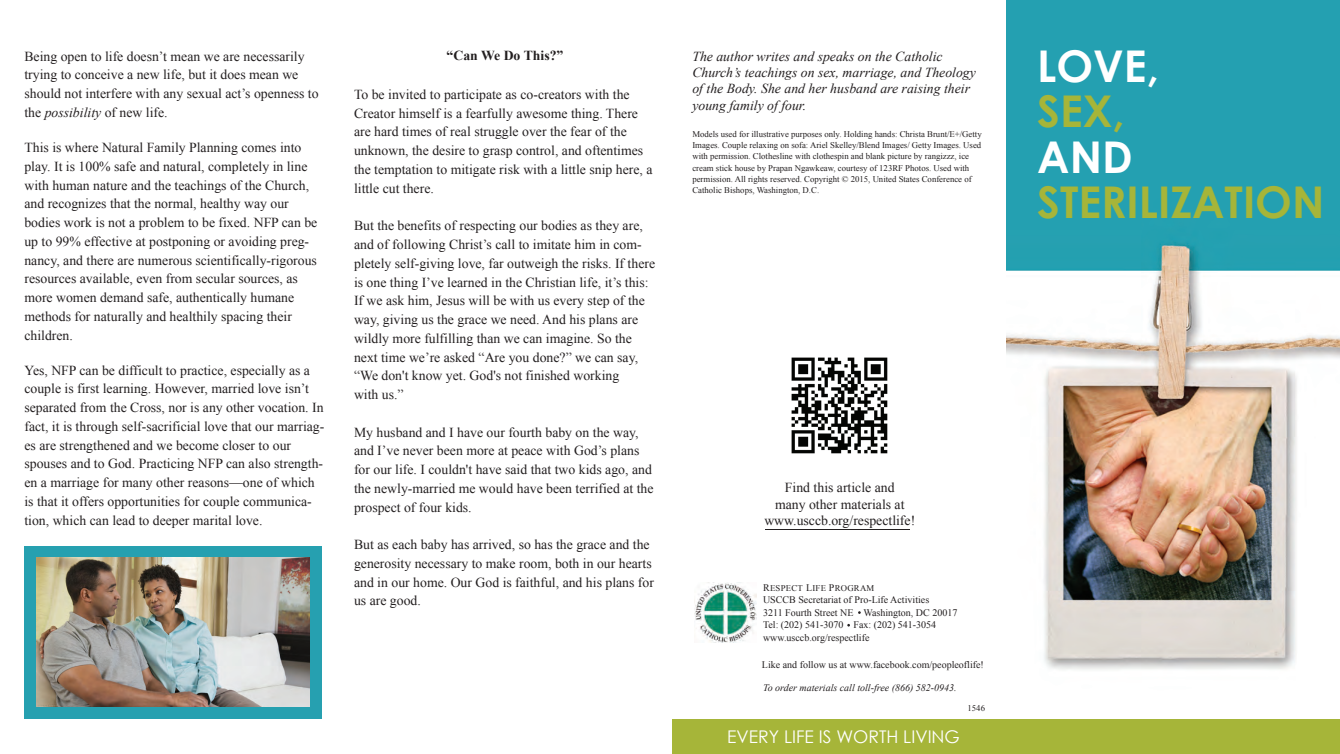
<style>
.page{position:relative;width:1340px;height:754px;background:#fff}
.page>*{position:absolute;margin:0;border:0;box-sizing:border-box;transform-origin:0 0}
.t1{font:700 43.75px "Century Gothic";color:#a6b539}
.t2{font:700 43.75px "Century Gothic";color:#fff}
.t3{font:17.5px "Century Gothic";color:#fff}
.t4{font:13.75px/18.8px "Times New Roman";color:#231f20}
.t5{font:italic 13.75px/16.2px "Times New Roman";color:#231f20}
.t6{font:700 13.75px "Times New Roman";color:#231f20}
.t7{font:10px/12.5px "Times New Roman";color:#231f20}
.t8{font:italic 10px "Times New Roman";color:#231f20}
.t9{font:8.75px/11.2px "Times New Roman";color:#231f20}
.t10{font:8.75px "Times New Roman";letter-spacing:.03em;color:#231f20}
.s1{font-style:italic}
.s2{font-size:10px}
</style>
<div class="page">
<img style="left:1006px;top:0;width:333px;height:670px">
<img style="left:694px;top:582px;width:62px;height:60px">
<div style="left:672px;top:719px;width:667px;height:35px;background:#a6b539"></div>
<div style="left:24px;top:546px;width:297px;height:173px;background:#26a0b0"></div>
<img style="left:36px;top:557px;width:273px;height:149px">
<img style="left:791px;top:357px;width:97px;height:97px">
<hr style="left:765px;top:529px;width:145px;height:1px;background:#231f20">
<p class="t4" style="left:24px;top:46px;width:296px">Being open to life doesn’t mean we are necessarily trying to conceive a new life, but it does mean we should not interfere with any sexual act’s openness to the <span class="s1">possibility</span> of new life.</p>
<p class="t4" style="left:24px;top:138px;width:294px">This is where Natural Family Planning comes into play. It is 100% safe and natural, completely in line with human nature and the teachings of the Church, and recognizes that the normal, healthy way our bodies work is not a problem to be fixed. NFP can be up to 99% effective at postponing or avoiding preg&shy;nancy, and there are numerous scientifically-rigorous resources available, even from secular sources, as more women demand safe, authentically humane methods for naturally and healthily spacing their children.</p>
<p class="t4" style="left:24px;top:360px;width:301px">Yes, NFP can be difficult to practice, especially as a couple is first learning. However, married love isn’t separated from the Cross, nor is any other vocation. In fact, it is through self-sacrificial love that our marriag&shy;es are strengthened and we become closer to our spouses and to God. Practicing NFP can also strength&shy;en a marriage for many other reasons—one of which is that it offers opportunities for couple communica&shy;tion, which can lead to deeper marital love.</p>
<p class="t6" style="left:446px;top:46px;width:118px">“Can We Do This?”</p>
<p class="t4" style="left:354px;top:84px;width:300px">To be invited to participate as co-creators with the Creator himself is a fearfully awesome thing. There are hard times of real struggle over the fear of the unknown, the desire to grasp control, and oftentimes the temptation to mitigate risk with a little snip here, a little cut there.</p>
<p class="t4" style="left:354px;top:216px;width:302px">But the benefits of respecting our bodies as they are, and of following Christ’s call to imitate him in com&shy;pletely self-giving love, far outweigh the risks. If there is one thing I’ve learned in the Christian life, it’s this:<br>If we ask him, Jesus will be with us every step of the way, giving us the grace we need. And his plans are wildly more fulfilling than we can imagine. So the next time we’re asked “Are you done?” we can say, “We don't know yet. God's not finished working<br>with us.”</p>
<p class="t4" style="left:354px;top:422px;width:301px">My husband and I have our fourth baby on the way, and I’ve never been more at peace with God’s plans for our life. I couldn't have said that two kids ago, and the newly-married me would have been terrified at the prospect of four kids.</p>
<p class="t4" style="left:354px;top:535px;width:301px">But as each baby has arrived, so has the grace and the generosity necessary to make room, both in our hearts and in our home. Our God is faithful, and his plans for us are good.</p>
<p class="t5" style="left:692px;top:48px;width:285px">The author writes and speaks on the Catholic Church’s teachings on sex, marriage, and Theology of the Body. She and her husband are raising their young family of four.</p>
<p class="t9" style="left:692px;top:128px;width:291px">Models used for illustrative purposes only. Holding hands: Christa Brunt/E+/Getty Images. Couple relaxing on sofa: Ariel Skelley/Blend Images/ Getty Images. Used with permission. Clothesline with clothespin and blank picture by rangizzz, ice cream stick house by Prapan Ngawkeaw, courtesy of 123RF Photos. Used with permission. All rights reserved. Copyright © 2015, United States Conference of Catholic Bishops, Washington, D.C.</p>
<p class="t4" style="left:764px;top:479px;width:152px;line-height:16.2px;text-align:center">Find this article and<br>many other materials at www.usccb.org/respectlife!</p>
<p class="t10" style="left:763px;top:582px;width:113px"><span class="s2">R</span>ESPECT <span class="s2">L</span>IFE <span class="s2">P</span>ROGRAM</p>
<p class="t7" style="left:763px;top:593px;width:196px">USCCB Secretariat of Pro-Life Activities<br>3211 Fourth Street NE Washington, DC 20017<br>Tel: (202) 541-3070 Fax: (202) 541-3054 www.usccb.org/respectlife</p>
<p class="t7" style="left:762px;top:658px;width:223px">Like and follow us at www.facebook.com/peopleoflife!</p>
<p class="t8" style="left:763px;top:680px;width:195px">To order materials call toll-free (866) 582-0943.</p>
<p class="t3" style="left:727px;top:724px;width:234px">EVERY LIFE IS WORTH LIVING</p>
<p class="t9" style="left:967px;top:702px;width:19px">1546</p>
<h1 class="t2" style="left:1037px;top:33px;width:123px">LOVE,</h1>
<h1 class="t1" style="left:1037px;top:78px;width:89px">SEX,</h1>
<h1 class="t2" style="left:1037px;top:123px;width:97px">AND</h1>
<h1 class="t1" style="left:1037px;top:168px;width:288px">STERILIZATION</h1>
</div>
